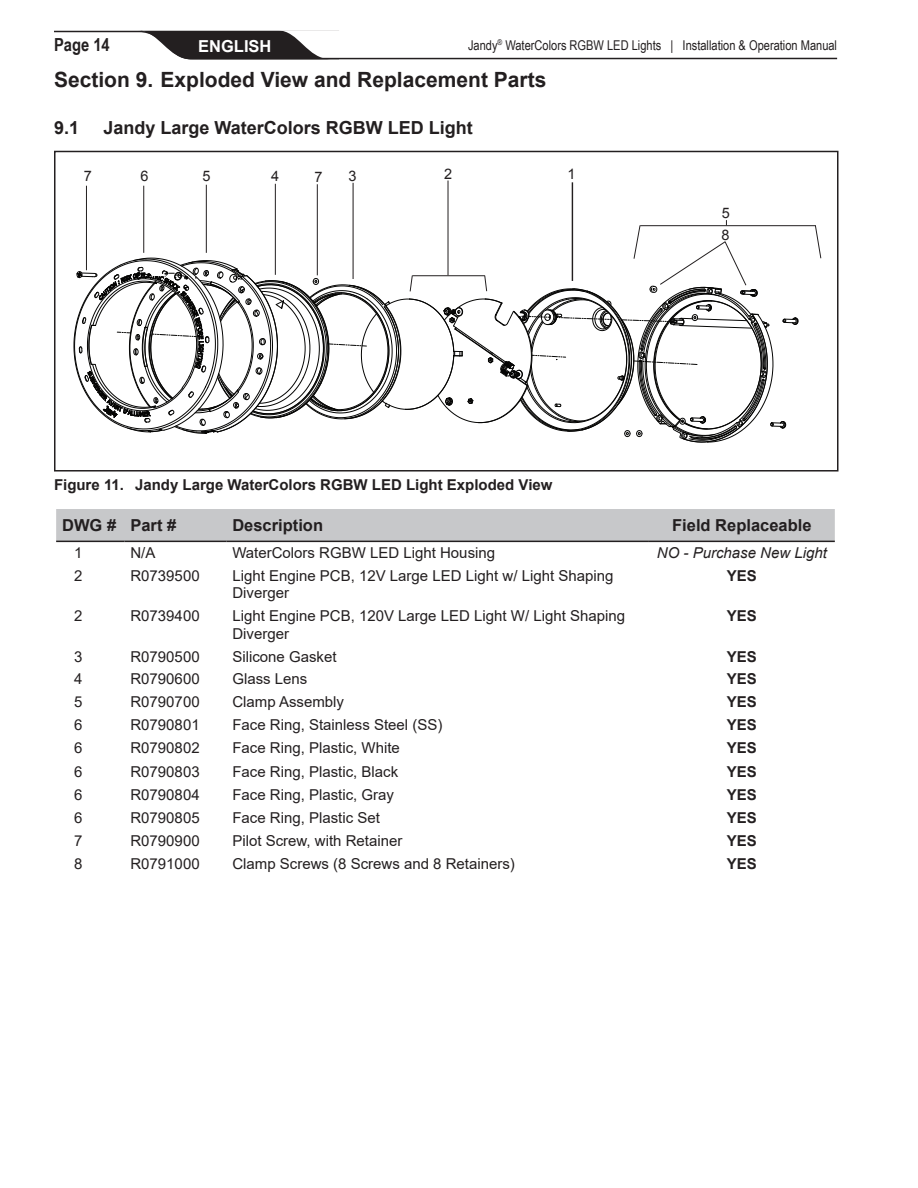
<style>
.page{position:relative;width:918px;height:1188px;background:#fff}
.page>*{position:absolute;margin:0;border:0;box-sizing:border-box;transform-origin:0 0}
.t1{font:700 21px "Arial";color:#231f20}
.t2{font:700 18px "Arial";color:#231f20}
.t3{font:700 18px "Arial Narrow";color:#231f20}
.t4{font:700 16.5px "Arial";color:#231f20}
.t5{font:700 16.5px "Arial";color:#fff}
.t6{font:15px/17.2px "Arial";color:#231f20}
.t7{font:700 15px "Arial";color:#231f20}
.t8{font:italic 15px "Arial";color:#231f20}
.t9{font:14.55px "Arial";color:#231f20}
.t10{font:13.5px "Arial Narrow";color:#231f20}
</style>
<div class="page">
<svg style="left:54px;top:30px;width:784px;height:30px"></svg>
<hr style="left:640px;top:225px;width:176px;height:1px;background:#231f20">
<svg style="left:815px;top:225px;width:7px;height:34px"></svg>
<hr style="left:572px;top:182px;width:1px;height:99px;background:#231f20">
<hr style="left:448px;top:181px;width:1px;height:94px;background:#231f20">
<hr style="left:353px;top:183px;width:1px;height:96px;background:#231f20">
<hr style="left:275px;top:184px;width:1px;height:91px;background:#231f20">
<hr style="left:206px;top:185px;width:1px;height:68px;background:#231f20">
<hr style="left:143px;top:186px;width:1px;height:67px;background:#231f20">
<hr style="left:86px;top:186px;width:1px;height:84px;background:#231f20">
<hr style="left:317px;top:184px;width:1px;height:91px;background:#231f20">
<svg style="left:74px;top:220px;width:724px;height:222px"></svg>
<div style="left:54px;top:151px;width:784px;height:321px;border:2px solid #231f20"></div>
<div style="left:56px;top:509px;width:779px;height:32px;background:#c7c8ca"></div>
<hr style="left:56px;top:541px;width:68px;height:1px;background:#231f20">
<hr style="left:124px;top:541px;width:102px;height:1px;background:#231f20">
<hr style="left:226px;top:541px;width:423px;height:1px;background:#231f20">
<hr style="left:649px;top:541px;width:186px;height:1px;background:#231f20">
<p class="t3" style="left:54px;top:31px;width:57px">Page 14</p>
<p class="t5" style="left:198px;top:34px;width:75px">ENGLISH</p>
<p class="t10" style="left:468px;top:35px;width:371px">Jandy<sup>®</sup> WaterColors RGBW LED Lights | Installation &amp; Operation Manual</p>
<h1 class="t1" style="left:54px;top:65px;width:494px">Section 9. Exploded View and Replacement Parts</h1>
<p class="t2" style="left:54px;top:115px;width:27px">9.1</p>
<p class="t2" style="left:104px;top:115px;width:371px">Jandy Large WaterColors RGBW LED Light</p>
<p class="t9" style="left:568px;top:164px;width:10px">1</p>
<p class="t9" style="left:84px;top:166px;width:10px">7</p>
<p class="t9" style="left:140px;top:166px;width:10px">6</p>
<p class="t9" style="left:202px;top:166px;width:10px">5</p>
<p class="t9" style="left:271px;top:166px;width:10px">4</p>
<p class="t9" style="left:315px;top:167px;width:10px">7</p>
<p class="t9" style="left:348px;top:166px;width:10px">3</p>
<p class="t9" style="left:444px;top:164px;width:10px">2</p>
<p class="t9" style="left:722px;top:203px;width:10px">5</p>
<p class="t9" style="left:722px;top:225px;width:10px">8</p>
<p class="t7" style="left:54px;top:474px;width:500px">Figure 11. Jandy Large WaterColors RGBW LED Light Exploded View</p>
<p class="t4" style="left:62px;top:514px;width:116px">DWG # Part #</p>
<p class="t4" style="left:232px;top:514px;width:92px">Description</p>
<p class="t4" style="left:672px;top:514px;width:141px">Field Replaceable</p>
<p class="t6" style="left:74px;top:544px;width:10px">1</p>
<p class="t6" style="left:130px;top:544px;width:27px">N/A</p>
<p class="t6" style="left:232px;top:544px;width:264px">WaterColors RGBW LED Light Housing</p>
<p class="t8" style="left:657px;top:543px;width:172px">NO - Purchase New Light</p>
<p class="t6" style="left:74px;top:567px;width:10px">2</p>
<p class="t6" style="left:130px;top:567px;width:71px">R0739500</p>
<p class="t6" style="left:232px;top:567px;width:383px">Light Engine PCB, 12V Large LED Light w/ Light Shaping<br>Diverger</p>
<p class="t7" style="left:727px;top:565px;width:32px">YES</p>
<p class="t6" style="left:74px;top:607px;width:10px">2</p>
<p class="t6" style="left:130px;top:607px;width:71px">R0739400</p>
<p class="t6" style="left:232px;top:607px;width:394px">Light Engine PCB, 120V Large LED Light W/ Light Shaping<br>Diverger</p>
<p class="t7" style="left:727px;top:606px;width:32px">YES</p>
<p class="t6" style="left:74px;top:648px;width:10px">3</p>
<p class="t6" style="left:130px;top:648px;width:71px">R0790500</p>
<p class="t6" style="left:232px;top:648px;width:106px">Silicone Gasket</p>
<p class="t7" style="left:727px;top:646px;width:32px">YES</p>
<p class="t6" style="left:74px;top:670px;width:10px">4</p>
<p class="t6" style="left:130px;top:670px;width:71px">R0790600</p>
<p class="t6" style="left:232px;top:670px;width:77px">Glass Lens</p>
<p class="t7" style="left:727px;top:669px;width:32px">YES</p>
<p class="t6" style="left:74px;top:693px;width:10px">5</p>
<p class="t6" style="left:130px;top:693px;width:71px">R0790700</p>
<p class="t6" style="left:232px;top:693px;width:113px">Clamp Assembly</p>
<p class="t7" style="left:727px;top:692px;width:32px">YES</p>
<p class="t6" style="left:74px;top:716px;width:10px">6</p>
<p class="t6" style="left:130px;top:716px;width:71px">R0790801</p>
<p class="t6" style="left:232px;top:716px;width:212px">Face Ring, Stainless Steel (SS)</p>
<p class="t7" style="left:727px;top:714px;width:32px">YES</p>
<p class="t6" style="left:74px;top:739px;width:10px">6</p>
<p class="t6" style="left:130px;top:739px;width:71px">R0790802</p>
<p class="t6" style="left:232px;top:739px;width:169px">Face Ring, Plastic, White</p>
<p class="t7" style="left:727px;top:738px;width:32px">YES</p>
<p class="t6" style="left:74px;top:763px;width:10px">6</p>
<p class="t6" style="left:130px;top:763px;width:71px">R0790803</p>
<p class="t6" style="left:232px;top:763px;width:167px">Face Ring, Plastic, Black</p>
<p class="t7" style="left:727px;top:761px;width:32px">YES</p>
<p class="t6" style="left:74px;top:786px;width:10px">6</p>
<p class="t6" style="left:130px;top:786px;width:71px">R0790804</p>
<p class="t6" style="left:232px;top:786px;width:163px">Face Ring, Plastic, Gray</p>
<p class="t7" style="left:727px;top:784px;width:32px">YES</p>
<p class="t6" style="left:74px;top:809px;width:10px">6</p>
<p class="t6" style="left:130px;top:809px;width:71px">R0790805</p>
<p class="t6" style="left:232px;top:809px;width:149px">Face Ring, Plastic Set</p>
<p class="t7" style="left:727px;top:807px;width:32px">YES</p>
<p class="t6" style="left:74px;top:832px;width:10px">7</p>
<p class="t6" style="left:130px;top:832px;width:71px">R0790900</p>
<p class="t6" style="left:232px;top:832px;width:172px">Pilot Screw, with Retainer</p>
<p class="t7" style="left:727px;top:830px;width:32px">YES</p>
<p class="t6" style="left:74px;top:855px;width:10px">8</p>
<p class="t6" style="left:130px;top:855px;width:71px">R0791000</p>
<p class="t6" style="left:232px;top:855px;width:284px">Clamp Screws (8 Screws and 8 Retainers)</p>
<p class="t7" style="left:727px;top:854px;width:32px">YES</p>
<p class="t9" style="left:750px;top:685px;width:10px">6</p>
</div>
